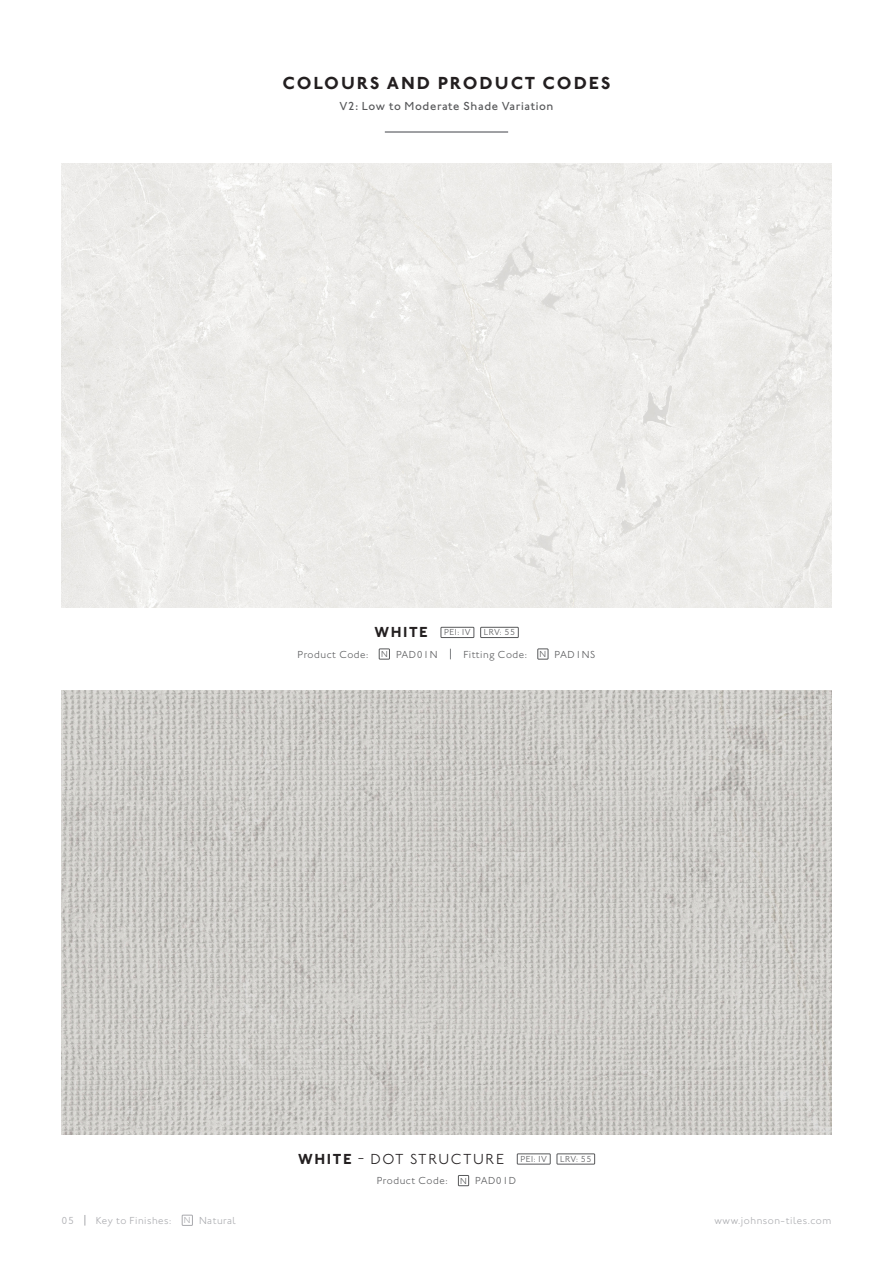
<style>
.page{position:relative;width:893px;height:1263px;background:#fff}
.page>*{position:absolute;margin:0;border:0;box-sizing:border-box;transform-origin:0 0}
.t1{font:700 18px "Johnston ITC Std";letter-spacing:.11em;color:#231f20}
.t2{font:300 15px "Johnston ITC Std";letter-spacing:.1em;color:#231f20}
.t3{font:700 15px "Johnston ITC Std";letter-spacing:.1em;color:#231f20}
.t4{font:500 12px "Johnston ITC Std";letter-spacing:.05em;color:#57585a}
.t5{font:300 10.5px "Johnston ITC Std";letter-spacing:.05em;color:#57585a}
.t6{font:300 10.5px "Johnston ITC Std";letter-spacing:.05em;color:#a8a9ad}
.t7{font:300 9px "Johnston ITC Std";letter-spacing:.06em;color:#57585a}
.t8{font:300 9px "Johnston ITC Std";color:#a8a9ad}
.s1{font-weight:700}
</style>
<div class="page">
<hr style="left:385px;top:131px;width:123px;height:2px;background:#808285">
<div style="left:182px;top:1215px;width:11px;height:10px;border:1px solid #a8a9ad"></div>
<div style="left:379px;top:649px;width:11px;height:10px;border:1px solid #57585a"></div>
<div style="left:480px;top:627px;width:38px;height:11px;border:1px solid #57585a"></div>
<div style="left:441px;top:627px;width:33px;height:11px;border:1px solid #57585a"></div>
<div style="left:62px;top:164px;width:769px;height:444px;background:#edecea"></div>
<div style="left:458px;top:1175px;width:11px;height:11px;border:1px solid #57585a"></div>
<div style="left:557px;top:1154px;width:38px;height:10px;border:1px solid #57585a"></div>
<div style="left:517px;top:1154px;width:33px;height:10px;border:1px solid #57585a"></div>
<img style="left:62px;top:690px;width:769px;height:444px">
<div style="left:538px;top:649px;width:10px;height:10px;border:1px solid #57585a"></div>
<p class="t1" style="left:282px;top:72px;width:330px">COLOURS AND PRODUCT CODES</p>
<p class="t4" style="left:339px;top:99px;width:216px">V2: Low to Moderate Shade Variation</p>
<p class="t3" style="left:375px;top:623px;width:55px">WHITE</p>
<p class="t5" style="left:298px;top:648px;width:72px">Product Code:</p>
<p class="t7" style="left:381px;top:649px;width:8px">N</p>
<p class="t5" style="left:396px;top:648px;width:43px">PAD01N</p>
<p class="t7" style="left:444px;top:627px;width:28px">PEI: IV</p>
<p class="t7" style="left:484px;top:627px;width:33px">LRV: 55</p>
<p class="t5" style="left:463px;top:648px;width:65px">Fitting Code:</p>
<p class="t7" style="left:540px;top:649px;width:8px">N</p>
<p class="t5" style="left:555px;top:648px;width:42px">PAD1NS</p>
<p class="t2" style="left:298px;top:1150px;width:208px"><span class="s1">WHITE</span> - DOT STRUCTURE</p>
<p class="t5" style="left:377px;top:1174px;width:72px">Product Code:</p>
<p class="t7" style="left:460px;top:1175px;width:8px">N</p>
<p class="t5" style="left:475px;top:1174px;width:42px">PAD01D</p>
<p class="t7" style="left:520px;top:1154px;width:28px">PEI: IV</p>
<p class="t7" style="left:560px;top:1154px;width:33px">LRV: 55</p>
<p class="t6" style="left:62px;top:1214px;width:14px">05</p>
<p class="t6" style="left:715px;top:1214px;width:118px">www.johnson-tiles.com</p>
<p class="t6" style="left:96px;top:1214px;width:77px">Key to Finishes:</p>
<p class="t8" style="left:184px;top:1215px;width:8px">N</p>
<p class="t6" style="left:199px;top:1214px;width:38px">Natural</p>
</div>
